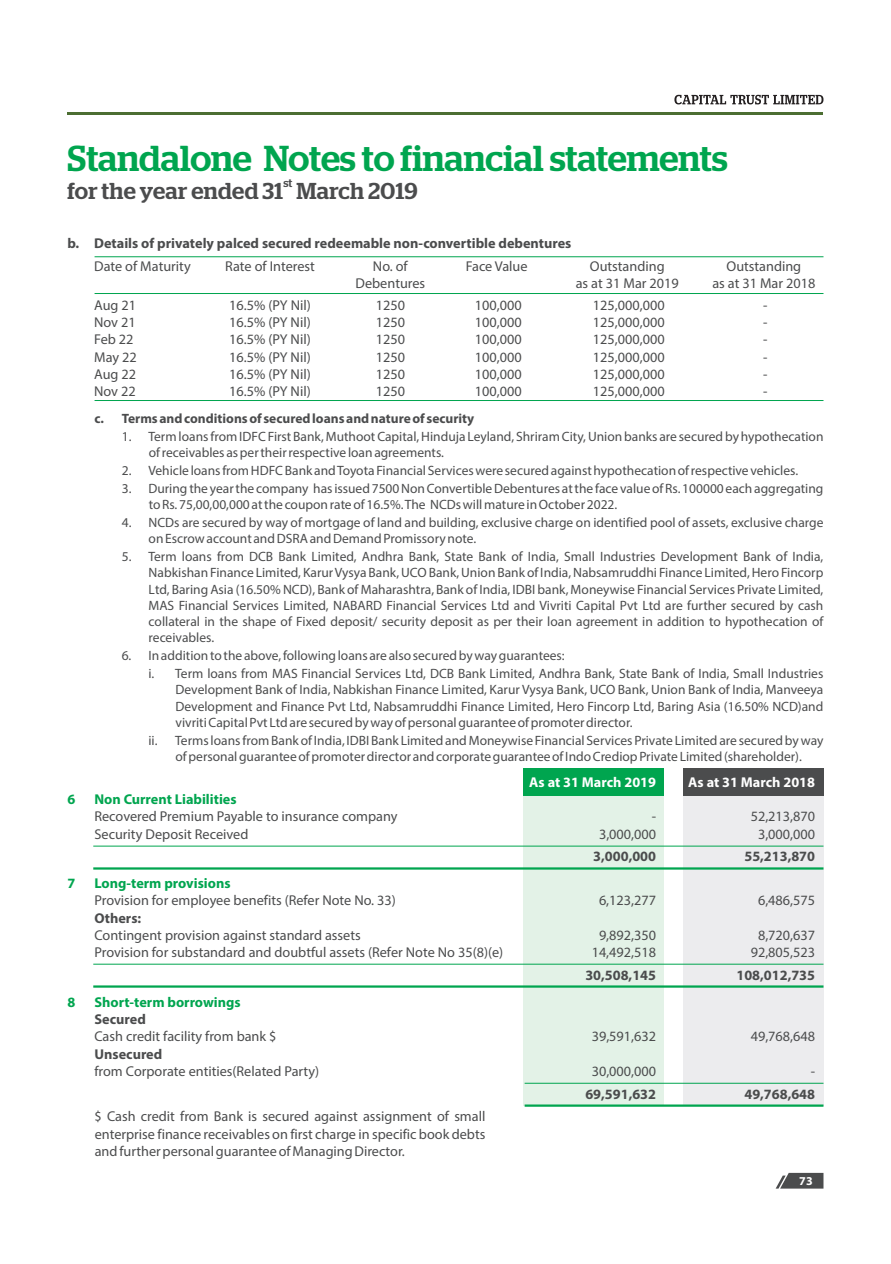
<style>
.page{position:relative;width:891px;height:1264px;background:#fff}
.page>*{position:absolute;margin:0;border:0;box-sizing:border-box;transform-origin:0 0}
.t1{font:36px "Stag";color:#00a54f}
.t2{font:22.95px "Stag";letter-spacing:.015em;color:#4b4c4d}
.t3{font:14.25px/17.1px "Myriad Pro";color:#4b4c4d;text-align:justify}
.t4{font:700 14.25px "Myriad Pro";color:#4b4c4d}
.t5{font:700 14.25px "Myriad Pro";color:#00a54f}
.t6{font:700 14.25px "Myriad Pro";color:#fff}
.t7{font:13.5px/16.2px "Myriad Pro";color:#4b4c4d}
.t8{font:700 13.5px "Myriad Pro";color:#4b4c4d}
.t9{font:700 12px "Myriad Pro";color:#fff}
.t10{font:11.55px "Stag";color:#4b4c4d}
</style>
<div class="page">
<div style="left:523px;top:795px;width:141px;height:310px;background:#e3f2e7"></div>
<div style="left:683px;top:795px;width:141px;height:310px;background:#ececee"></div>
<div style="left:523px;top:768px;width:141px;height:27px;background:#00a54f"></div>
<div style="left:683px;top:768px;width:141px;height:27px;background:#4b4c4d"></div>
<hr style="left:93px;top:845px;width:730px;height:1px;background:#00a54f">
<hr style="left:93px;top:867px;width:730px;height:2px;background:#00a54f">
<hr style="left:93px;top:963px;width:730px;height:1px;background:#00a54f">
<hr style="left:93px;top:985px;width:730px;height:2px;background:#00a54f">
<hr style="left:525px;top:1082px;width:298px;height:1px;background:#00a54f">
<hr style="left:525px;top:1104px;width:298px;height:2px;background:#00a54f">
<hr style="left:95px;top:256px;width:729px;height:1px;background:#00a54f">
<hr style="left:95px;top:293px;width:729px;height:1px;background:#00a54f">
<hr style="left:95px;top:400px;width:729px;height:1px;background:#00a54f">
<svg style="left:776px;top:1172px;width:48px;height:16px"></svg>
<svg style="left:674px;top:95px;width:150px;height:9px"></svg>
<hr style="left:68px;top:113px;width:756px;height:2px;background:#4c6e32">
<h1 class="t1" style="left:68px;top:142px;width:662px">Standalone Notes to financial statements</h1>
<p class="t10" style="left:284px;top:178px;width:10px">st</p>
<h2 class="t2" style="left:68px;top:180px;width:352px">for the year ended 31 March 2019</h2>
<p class="t4" style="left:68px;top:238px;width:505px">b. Details of privately palced secured redeemable non-convertible debentures</p>
<p class="t3" style="left:94px;top:258px;width:98px">Date of Maturity</p>
<p class="t3" style="left:225px;top:258px;width:91px">Rate of Interest</p>
<p class="t3" style="left:373px;top:258px;width:36px">No. of</p>
<p class="t3" style="left:466px;top:258px;width:63px">Face Value</p>
<p class="t3" style="left:590px;top:258px;width:76px">Outstanding</p>
<p class="t3" style="left:727px;top:258px;width:76px">Outstanding</p>
<p class="t3" style="left:356px;top:275px;width:71px">Debentures</p>
<p class="t3" style="left:576px;top:275px;width:105px">as at 31 Mar 2019</p>
<p class="t3" style="left:712px;top:275px;width:105px">as at 31 Mar 2018</p>
<p class="t3" style="left:94px;top:298px;width:44px">Aug 21</p>
<p class="t3" style="left:229px;top:298px;width:83px">16.5% (PY Nil)</p>
<p class="t3" style="left:376px;top:298px;width:31px">1250</p>
<p class="t3" style="left:475px;top:298px;width:48px">100,000</p>
<p class="t3" style="left:593px;top:298px;width:73px">125,000,000</p>
<p class="t3" style="left:763px;top:298px;width:6px">-</p>
<p class="t3" style="left:94px;top:315px;width:43px">Nov 21</p>
<p class="t3" style="left:229px;top:315px;width:83px">16.5% (PY Nil)</p>
<p class="t3" style="left:376px;top:315px;width:31px">1250</p>
<p class="t3" style="left:475px;top:315px;width:48px">100,000</p>
<p class="t3" style="left:593px;top:315px;width:73px">125,000,000</p>
<p class="t3" style="left:763px;top:315px;width:6px">-</p>
<p class="t3" style="left:94px;top:332px;width:41px">Feb 22</p>
<p class="t3" style="left:229px;top:332px;width:83px">16.5% (PY Nil)</p>
<p class="t3" style="left:376px;top:332px;width:31px">1250</p>
<p class="t3" style="left:475px;top:332px;width:48px">100,000</p>
<p class="t3" style="left:593px;top:332px;width:73px">125,000,000</p>
<p class="t3" style="left:763px;top:332px;width:6px">-</p>
<p class="t3" style="left:94px;top:349px;width:44px">May 22</p>
<p class="t3" style="left:229px;top:349px;width:83px">16.5% (PY Nil)</p>
<p class="t3" style="left:376px;top:349px;width:31px">1250</p>
<p class="t3" style="left:475px;top:349px;width:48px">100,000</p>
<p class="t3" style="left:593px;top:349px;width:73px">125,000,000</p>
<p class="t3" style="left:763px;top:349px;width:6px">-</p>
<p class="t3" style="left:94px;top:366px;width:44px">Aug 22</p>
<p class="t3" style="left:229px;top:366px;width:83px">16.5% (PY Nil)</p>
<p class="t3" style="left:376px;top:366px;width:31px">1250</p>
<p class="t3" style="left:475px;top:366px;width:48px">100,000</p>
<p class="t3" style="left:593px;top:366px;width:73px">125,000,000</p>
<p class="t3" style="left:763px;top:366px;width:6px">-</p>
<p class="t3" style="left:94px;top:383px;width:43px">Nov 22</p>
<p class="t3" style="left:229px;top:383px;width:83px">16.5% (PY Nil)</p>
<p class="t3" style="left:376px;top:383px;width:31px">1250</p>
<p class="t3" style="left:475px;top:383px;width:48px">100,000</p>
<p class="t3" style="left:593px;top:383px;width:73px">125,000,000</p>
<p class="t3" style="left:763px;top:383px;width:6px">-</p>
<p class="t8" style="left:94px;top:413px;width:381px">c. Terms and conditions of secured loans and nature of security</p>
<p class="t7" style="left:149px;top:429px;width:676px;text-indent:-27px">1. Term loans from IDFC First Bank, Muthoot Capital, Hinduja Leyland, Shriram City, Union banks are secured by hypothecation of receivables as per their respective loan agreements.</p>
<p class="t7" style="left:122px;top:463px;width:678px">2. Vehicle loans from HDFC Bank and Toyota Financial Services were secured against hypothecation of respective vehicles.</p>
<p class="t7" style="left:149px;top:481px;width:676px;text-indent:-27px">3. During the year the company has issued 7500 Non Convertible Debentures at the face value of Rs. 100000 each aggregating to Rs. 75,00,00,000 at the coupon rate of 16.5%. The NCDs will mature in October 2022.</p>
<p class="t7" style="left:149px;top:515px;width:676px;text-indent:-27px">4. NCDs are secured by way of mortgage of land and building, exclusive charge on identified pool of assets, exclusive charge on Escrow account and DSRA and Demand Promissory note.</p>
<p class="t7" style="left:149px;top:549px;width:676px;text-align:justify;text-indent:-27px">5. Term loans from DCB Bank Limited, Andhra Bank, State Bank of India, Small Industries Development Bank of India, Nabkishan Finance Limited, Karur Vysya Bank, UCO Bank, Union Bank of India, Nabsamruddhi Finance Limited, Hero Fincorp Ltd, Baring Asia (16.50% NCD), Bank of Maharashtra, Bank of India, IDBI bank, Moneywise Financial Services Private Limited, MAS Financial Services Limited, NABARD Financial Services Ltd and Vivriti Capital Pvt Ltd are further secured by cash collateral in the shape of Fixed deposit/ security deposit as per their loan agreement in addition to hypothecation of receivables.</p>
<p class="t7" style="left:148px;top:647px;width:676px;line-height:17.9px;text-indent:-27px">6. In addition to the above, following loans are also secured by way guarantees:<br>i. Term loans from MAS Financial Services Ltd, DCB Bank Limited, Andhra Bank, State Bank of India, Small Industries</p>
<p class="t7" style="left:176px;top:682px;width:649px;text-align:justify">Development Bank of India, Nabkishan Finance Limited, Karur Vysya Bank, UCO Bank, Union Bank of India, Manveeya Development and Finance Pvt Ltd, Nabsamruddhi Finance Limited, Hero Fincorp Ltd, Baring Asia (16.50% NCD)and vivriti Capital Pvt Ltd are secured by way of personal guarantee of promoter director.</p>
<p class="t7" style="left:148px;top:733px;width:677px;text-align:center">ii. Terms loans from Bank of India, IDBI Bank Limited and Moneywise Financial Services Private Limited are secured by way of personal guarantee of promoter director and corporate guarantee of Indo Crediop Private Limited (shareholder).</p>
<p class="t5" style="left:67px;top:793px;width:9px">6</p>
<p class="t5" style="left:94px;top:793px;width:144px">Non Current Liabilities</p>
<p class="t6" style="left:529px;top:775px;width:128px">As at 31 March 2019</p>
<p class="t6" style="left:688px;top:775px;width:128px">As at 31 March 2018</p>
<p class="t3" style="left:94px;top:809px;width:305px">Recovered Premium Payable to insurance company</p>
<p class="t3" style="left:652px;top:809px;width:6px">-</p>
<p class="t3" style="left:751px;top:809px;width:66px">52,213,870</p>
<p class="t3" style="left:94px;top:826px;width:155px">Security Deposit Received</p>
<p class="t3" style="left:599px;top:826px;width:59px">3,000,000</p>
<p class="t3" style="left:758px;top:826px;width:59px">3,000,000</p>
<p class="t4" style="left:593px;top:850px;width:64px">3,000,000</p>
<p class="t4" style="left:744px;top:850px;width:72px">55,213,870</p>
<p class="t5" style="left:67px;top:877px;width:9px">7</p>
<p class="t5" style="left:94px;top:877px;width:138px">Long-term provisions</p>
<p class="t3" style="left:94px;top:892px;width:303px">Provision for employee benefits (Refer Note No. 33)</p>
<p class="t3" style="left:599px;top:892px;width:59px">6,123,277</p>
<p class="t3" style="left:758px;top:892px;width:59px">6,486,575</p>
<p class="t4" style="left:94px;top:911px;width:48px">Others:</p>
<p class="t3" style="left:94px;top:927px;width:268px">Contingent provision against standard assets</p>
<p class="t3" style="left:599px;top:927px;width:59px">9,892,350</p>
<p class="t3" style="left:758px;top:927px;width:59px">8,720,637</p>
<p class="t3" style="left:94px;top:944px;width:410px">Provision for substandard and doubtful assets (Refer Note No 35(8)(e)</p>
<p class="t3" style="left:592px;top:944px;width:66px">14,492,518</p>
<p class="t3" style="left:751px;top:944px;width:66px">92,805,523</p>
<p class="t4" style="left:585px;top:969px;width:72px">30,508,145</p>
<p class="t4" style="left:737px;top:969px;width:80px">108,012,735</p>
<p class="t5" style="left:67px;top:995px;width:9px">8</p>
<p class="t5" style="left:94px;top:995px;width:148px">Short-term borrowings</p>
<p class="t4" style="left:94px;top:1013px;width:53px">Secured</p>
<p class="t3" style="left:94px;top:1028px;width:184px">Cash credit facility from bank $</p>
<p class="t3" style="left:592px;top:1028px;width:66px">39,591,632</p>
<p class="t3" style="left:751px;top:1028px;width:66px">49,768,648</p>
<p class="t4" style="left:94px;top:1048px;width:69px">Unsecured</p>
<p class="t3" style="left:94px;top:1063px;width:226px">from Corporate entities(Related Party)</p>
<p class="t3" style="left:592px;top:1063px;width:66px">30,000,000</p>
<p class="t3" style="left:811px;top:1063px;width:6px">-</p>
<p class="t4" style="left:585px;top:1088px;width:72px">69,591,632</p>
<p class="t4" style="left:744px;top:1088px;width:72px">49,768,648</p>
<p class="t3" style="left:94px;top:1108px;width:392px">$ Cash credit from Bank is secured against assignment of small enterprise finance receivables on first charge in specific book debts and further personal guarantee of Managing Director.</p>
<p class="t9" style="left:799px;top:1175px;width:15px">73</p>
</div>
